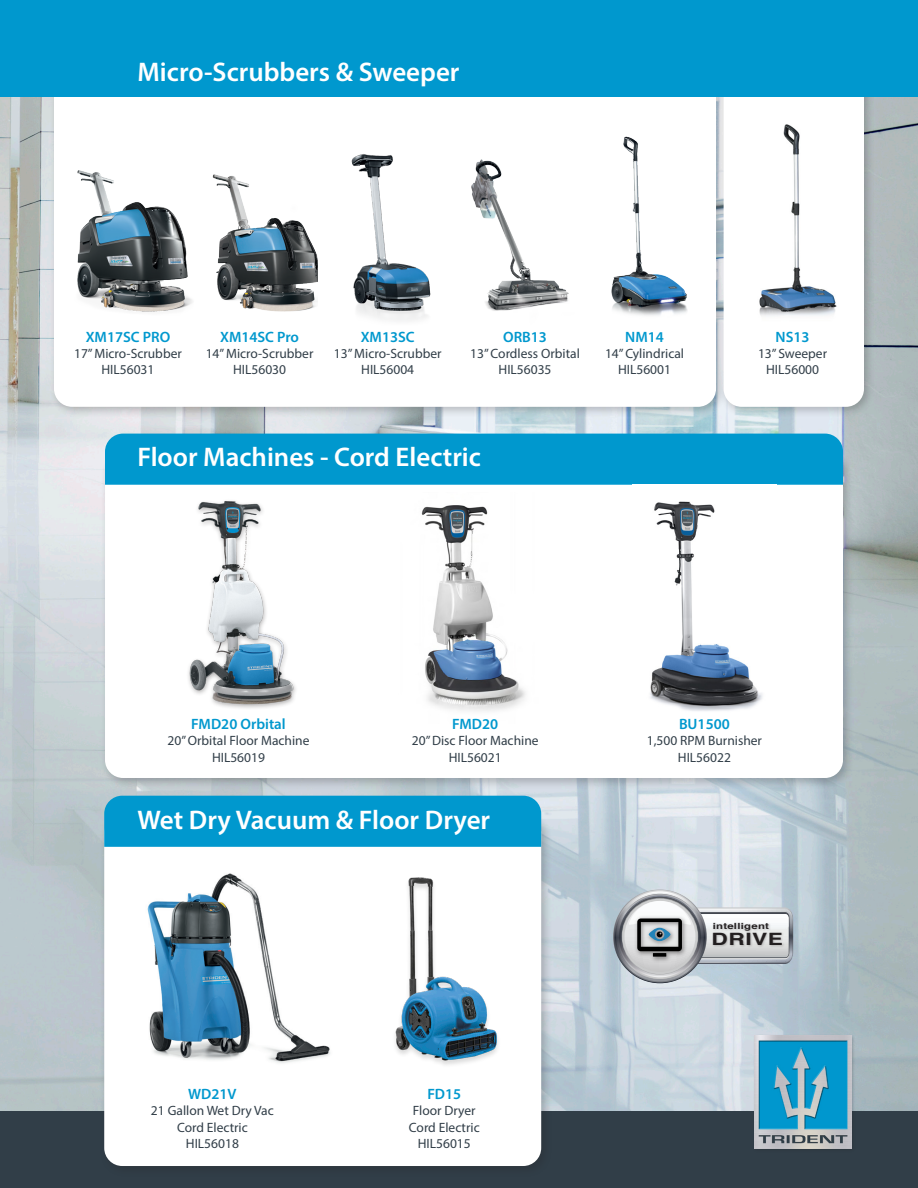
<style>
.page{position:relative;width:918px;height:1188px;background:#fff}
.page>*{position:absolute;margin:0;border:0;box-sizing:border-box;transform-origin:0 0}
.t1{font:600 27px "Myriad Pro";color:#fff}
.t2{font:700 16.95px "Helvetica";letter-spacing:.025em;color:#231f20;scale:1.33 1}
.t3{font:600 15px "Myriad Pro";color:#0098ce}
.t4{font:13.5px/16.2px "Myriad Pro";color:#313e48;text-align:center}
.t5{font:700 8.55px "Helvetica";letter-spacing:.025em;color:#231f20;scale:1.33 1}
</style>
<div class="page">
<img style="left:0;top:97px;width:918px;height:1015px">
<div style="left:49px;top:62px;width:679px;height:357px;background:#231f20;opacity:.25"></div>
<div style="left:54px;top:67px;width:662px;height:340px;background:#fff;border-radius:18px"></div>
<div style="left:719px;top:62px;width:157px;height:357px;background:#231f20;opacity:.25"></div>
<div style="left:724px;top:67px;width:140px;height:340px;background:#fff;border-radius:18px"></div>
<div style="left:0;top:1112px;width:918px;height:76px;background:#313e48"></div>
<div style="left:0;top:0;width:918px;height:97px;background:#0098ce"></div>
<div style="left:99px;top:810px;width:454px;height:367px;background:#231f20;opacity:.25"></div>
<div style="left:104px;top:815px;width:437px;height:351px;background:#fff;border-radius:18px"></div>
<div style="left:100px;top:448px;width:754px;height:341px;background:#231f20;opacity:.25"></div>
<div style="left:105px;top:453px;width:738px;height:325px;background:#fff;border-radius:18px"></div>
<div style="left:105px;top:434px;width:738px;height:51px;background:#0098ce"></div>
<img style="left:175px;top:477px;width:133px;height:232px">
<img style="left:421px;top:505px;width:105px;height:206px">
<img style="left:650px;top:501px;width:113px;height:210px">
<img style="left:395px;top:859px;width:156px;height:218px">
<img style="left:351px;top:154px;width:80px;height:167px">
<img style="left:759px;top:124px;width:78px;height:192px">
<img style="left:611px;top:97px;width:113px;height:232px">
<div style="left:104px;top:796px;width:437px;height:51px;background:#0098ce"></div>
<img style="left:147px;top:873px;width:183px;height:190px">
<div style="left:754px;top:1034px;width:102px;height:119px;background:#231f20;opacity:.25"></div>
<img style="left:754px;top:1036px;width:97px;height:112px">
<img style="left:793px;top:919px;width:11px;height:60px">
<svg style="left:614px;top:890px;width:179px;height:93px;background:#bac0c5"></svg>
<img style="left:471px;top:159px;width:98px;height:152px">
<img style="left:77px;top:170px;width:114px;height:142px">
<img style="left:191px;top:174px;width:126px;height:138px">
<p class="t1" style="left:137px;top:55px;width:324px">Micro-Scrubbers &amp; Sweeper</p>
<p class="t3" style="left:86px;top:327px;width:86px">XM17SC PRO</p>
<p class="t4" style="left:74px;top:345px;width:109px">17” Micro-Scrubber</p>
<p class="t4" style="left:101px;top:361px;width:55px">HIL56031</p>
<p class="t3" style="left:220px;top:327px;width:80px">XM14SC Pro</p>
<p class="t4" style="left:206px;top:345px;width:109px">14” Micro-Scrubber</p>
<p class="t4" style="left:233px;top:361px;width:55px">HIL56030</p>
<p class="t3" style="left:361px;top:327px;width:56px">XM13SC</p>
<p class="t4" style="left:334px;top:345px;width:109px">13” Micro-Scrubber</p>
<p class="t4" style="left:361px;top:361px;width:55px">HIL56004</p>
<p class="t3" style="left:503px;top:327px;width:45px">ORB13</p>
<p class="t4" style="left:470px;top:345px;width:111px">13” Cordless Orbital</p>
<p class="t4" style="left:499px;top:361px;width:55px">HIL56035</p>
<p class="t3" style="left:625px;top:327px;width:40px">NM14</p>
<p class="t4" style="left:605px;top:345px;width:81px">14” Cylindrical<br>HIL56001</p>
<p class="t1" style="left:137px;top:439px;width:345px">Floor Machines - Cord Electric</p>
<p class="t3" style="left:776px;top:327px;width:36px">NS13</p>
<p class="t4" style="left:758px;top:345px;width:71px">13” Sweeper</p>
<p class="t4" style="left:766px;top:361px;width:55px">HIL56000</p>
<p class="t3" style="left:191px;top:715px;width:96px">FMD20 Orbital</p>
<p class="t4" style="left:168px;top:733px;width:143px">20” Orbital Floor Machine</p>
<p class="t4" style="left:212px;top:749px;width:55px">HIL56019</p>
<p class="t3" style="left:452px;top:715px;width:48px">FMD20</p>
<p class="t4" style="left:412px;top:733px;width:128px">20” Disc Floor Machine</p>
<p class="t4" style="left:449px;top:749px;width:55px">HIL56021</p>
<p class="t1" style="left:137px;top:802px;width:354px">Wet Dry Vacuum &amp; Floor Dryer</p>
<p class="t3" style="left:188px;top:1085px;width:50px">WD21V</p>
<p class="t4" style="left:151px;top:1103px;width:124px">21 Gallon Wet Dry Vac</p>
<p class="t4" style="left:177px;top:1119px;width:72px">Cord Electric</p>
<p class="t4" style="left:186px;top:1135px;width:55px">HIL56018</p>
<p class="t3" style="left:427px;top:1085px;width:35px">FD15</p>
<p class="t4" style="left:413px;top:1103px;width:64px">Floor Dryer</p>
<p class="t4" style="left:409px;top:1119px;width:72px">Cord Electric</p>
<p class="t4" style="left:418px;top:1135px;width:55px">HIL56015</p>
<p class="t3" style="left:679px;top:715px;width:52px">BU1500</p>
<p class="t4" style="left:647px;top:733px;width:117px">1,500 RPM Burnisher</p>
<p class="t4" style="left:678px;top:749px;width:55px">HIL56022</p>
<p class="t5" style="left:713px;top:919px;width:44px">intelligent</p>
<p class="t2" style="left:712px;top:925px;width:55px">DRIVE</p>
</div>
